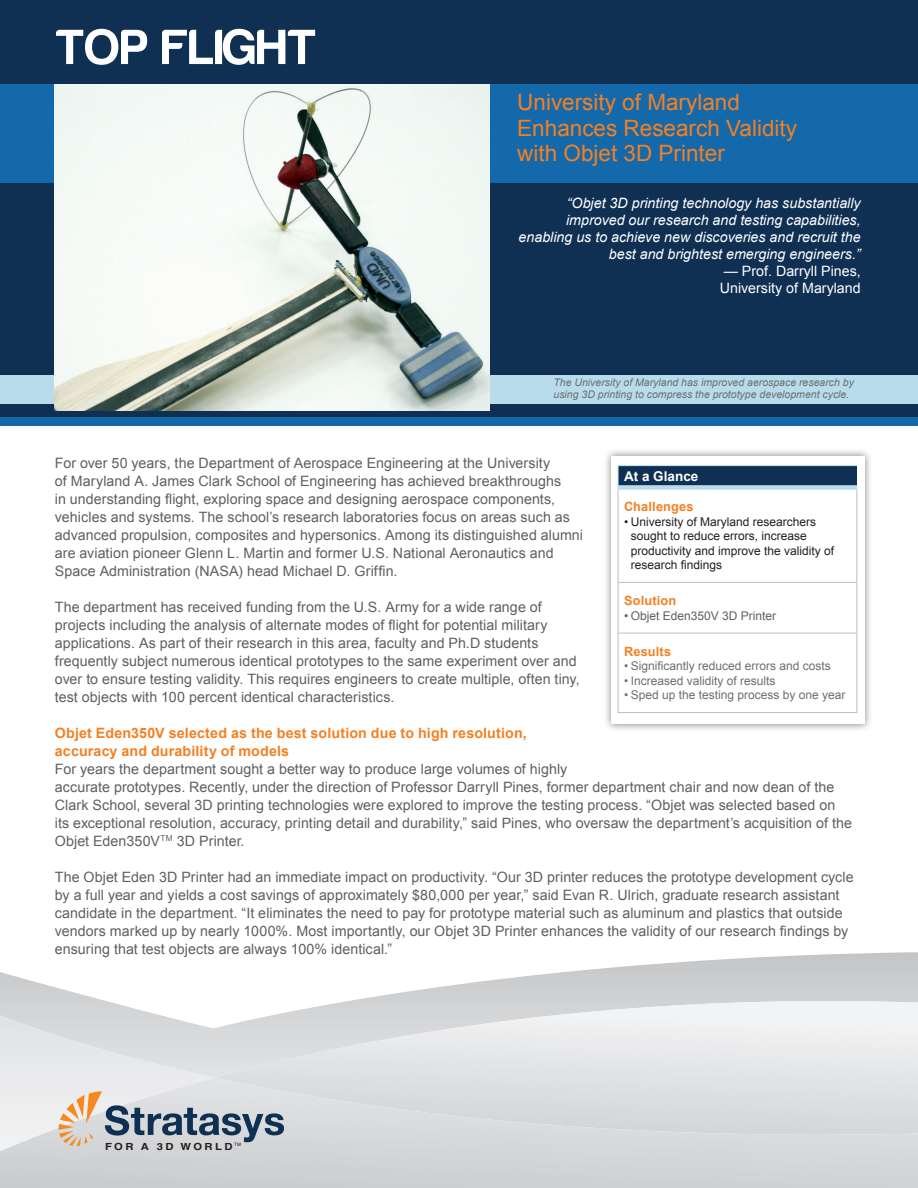
<style>
.page{position:relative;width:918px;height:1188px;background:#fff}
.page>*{position:absolute;margin:0;border:0;box-sizing:border-box;transform-origin:0 0}
.t1{font:51px "Harabara";letter-spacing:.02em;color:#fff}
.t2{font:22.5px/25.5px "Arial";color:#f58021}
.t3{font:14.25px/18px "Arial";letter-spacing:.005em;color:#5f5f62}
.t4{font:italic 14.25px/17.1px "Arial";color:#fff;text-align:right}
.t5{font:700 14.25px/18px "Arial";letter-spacing:.01em;color:#f58021}
.t6{font:14.25px/17.1px "Arial";color:#fff}
.t7{font:700 13.5px "Arial";color:#fff}
.t8{font:700 12.75px "Arial";letter-spacing:.015em;color:#f58021}
.t9{font:12px/14.4px "Arial";color:#231f20}
.t10{font:12px "Arial";color:#6e6e6f}
.t11{font:12px "Arial";color:#5f5f62}
.t12{font:italic 10.5px/12.6px "Arial";color:#6e6e6f}
.t13{font:700 9.75px "Helvetica LT Std";letter-spacing:.21em;color:#231f20;scale:1.15 1}
</style>
<div class="page">
<svg style="left:0;top:952px;width:918px;height:49px"></svg>
<svg style="left:0;top:1001px;width:918px;height:77px"></svg>
<img style="left:0;top:1010px;width:215px;height:68px">
<svg style="left:58px;top:1091px;width:226px;height:55px"></svg>
<div style="left:0;top:415px;width:918px;height:11px;background:#1469ab"></div>
<div style="left:0;top:0;width:918px;height:417px;background:#0f3052"></div>
<div style="left:0;top:375px;width:918px;height:28px;background:#b8dcec"></div>
<div style="left:0;top:84px;width:918px;height:98px;background:#1469ab"></div>
<div style="left:603px;top:448px;width:270px;height:284px;background:#231f20;opacity:.55"></div>
<div style="left:611px;top:456px;width:254px;height:268px;background:#fff"></div>
<div style="left:618px;top:466px;width:239px;height:21px;background:#0f3052"></div>
<svg style="left:618px;top:466px;width:1px;height:19px"></svg>
<hr style="left:618px;top:465px;width:239px;height:1px;background:#b8dcec">
<hr style="left:618px;top:633px;width:1px;height:79px;background:#bcbdbf">
<hr style="left:856px;top:633px;width:1px;height:79px;background:#bcbdbf">
<hr style="left:618px;top:712px;width:239px;height:1px;background:#bcbdbf">
<hr style="left:618px;top:583px;width:1px;height:50px;background:#bcbdbf">
<hr style="left:856px;top:583px;width:1px;height:50px;background:#bcbdbf">
<hr style="left:618px;top:633px;width:239px;height:1px;background:#bcbdbf">
<div style="left:618px;top:485px;width:239px;height:5px;background:#b8dcec"></div>
<hr style="left:618px;top:490px;width:1px;height:92px;background:#bcbdbf">
<hr style="left:856px;top:490px;width:1px;height:92px;background:#bcbdbf">
<hr style="left:618px;top:582px;width:239px;height:1px;background:#bcbdbf">
<img style="left:54px;top:84px;width:435px;height:326px">
<h1 class="t1" style="left:56px;top:21px;width:261px">Top Flight</h1>
<h2 class="t2" style="left:517px;top:90px;width:281px">University of Maryland<br>Enhances Research Validity with Objet 3D Printer</h2>
<p class="t4" style="left:519px;top:194px;width:344px">“Objet 3D printing technology has substantially improved our research and testing capabilities, enabling us to achieve new discoveries and recruit the best and brightest emerging engineers.”</p>
<p class="t6" style="left:720px;top:263px;width:142px">— Prof. Darryll Pines,<br>University of Maryland</p>
<p class="t12" style="left:554px;top:376px;width:302px">The University of Maryland has improved aerospace research by using 3D printing to compress the prototype development cycle.</p>
<p class="t3" style="left:55px;top:454px;width:530px">For over 50 years, the Department of Aerospace Engineering at the University<br>of Maryland A. James Clark School of Engineering has achieved breakthroughs<br>in understanding flight, exploring space and designing aerospace components, vehicles and systems. The school’s research laboratories focus on areas such as advanced propulsion, composites and hypersonics. Among its distinguished alumni are aviation pioneer Glenn L. Martin and former U.S. National Aeronautics and Space Administration (NASA) head Michael D. Griffin.</p>
<p class="t3" style="left:55px;top:598px;width:527px">The department has received funding from the U.S. Army for a wide range of projects including the analysis of alternate modes of flight for potential military applications. As part of their research in this area, faculty and Ph.D students frequently subject numerous identical prototypes to the same experiment over and over to ensure testing validity. This requires engineers to create multiple, often tiny, test objects with 100 percent identical characteristics.</p>
<p class="t5" style="left:55px;top:724px;width:474px">Objet Eden350V selected as the best solution due to high resolution, accuracy and durability of models</p>
<p class="t3" style="left:55px;top:760px;width:799px">For years the department sought a better way to produce large volumes of highly<br>accurate prototypes. Recently, under the direction of Professor Darryll Pines, former department chair and now dean of the Clark School, several 3D printing technologies were explored to improve the testing process. “Objet was selected based on its exceptional resolution, accuracy, printing detail and durability,” said Pines, who oversaw the department’s acquisition of the Objet Eden350V<sup>TM</sup> 3D Printer.</p>
<p class="t3" style="left:55px;top:868px;width:800px">The Objet Eden 3D Printer had an immediate impact on productivity. “Our 3D printer reduces the prototype development cycle by a full year and yields a cost savings of approximately $80,000 per year,” said Evan R. Ulrich, graduate research assistant candidate in the department. “It eliminates the need to pay for prototype material such as aluminum and plastics that outside vendors marked up by nearly 1000%. Most importantly, our Objet 3D Printer enhances the validity of our research findings by ensuring that test objects are always 100% identical.”</p>
<p class="t7" style="left:624px;top:468px;width:76px">At a Glance</p>
<p class="t8" style="left:624px;top:498px;width:71px">Challenges</p>
<p class="t9" style="left:631px;top:514px;width:205px;text-indent:-7px">• University of Maryland researchers sought to reduce errors, increase productivity and improve the validity of research findings</p>
<p class="t8" style="left:624px;top:592px;width:54px">Solution</p>
<p class="t11" style="left:624px;top:608px;width:154px">• Objet Eden350V 3D Printer</p>
<p class="t8" style="left:624px;top:643px;width:49px">Results</p>
<p class="t10" style="left:624px;top:658px;width:208px">• Significantly reduced errors and costs</p>
<p class="t10" style="left:624px;top:673px;width:153px">• Increased validity of results</p>
<p class="t10" style="left:624px;top:687px;width:223px">• Sped up the testing process by one year</p>
<p class="t13" style="left:105px;top:1141px;width:120px">FOR A 3D WORLD<sup>TM</sup></p>
</div>
